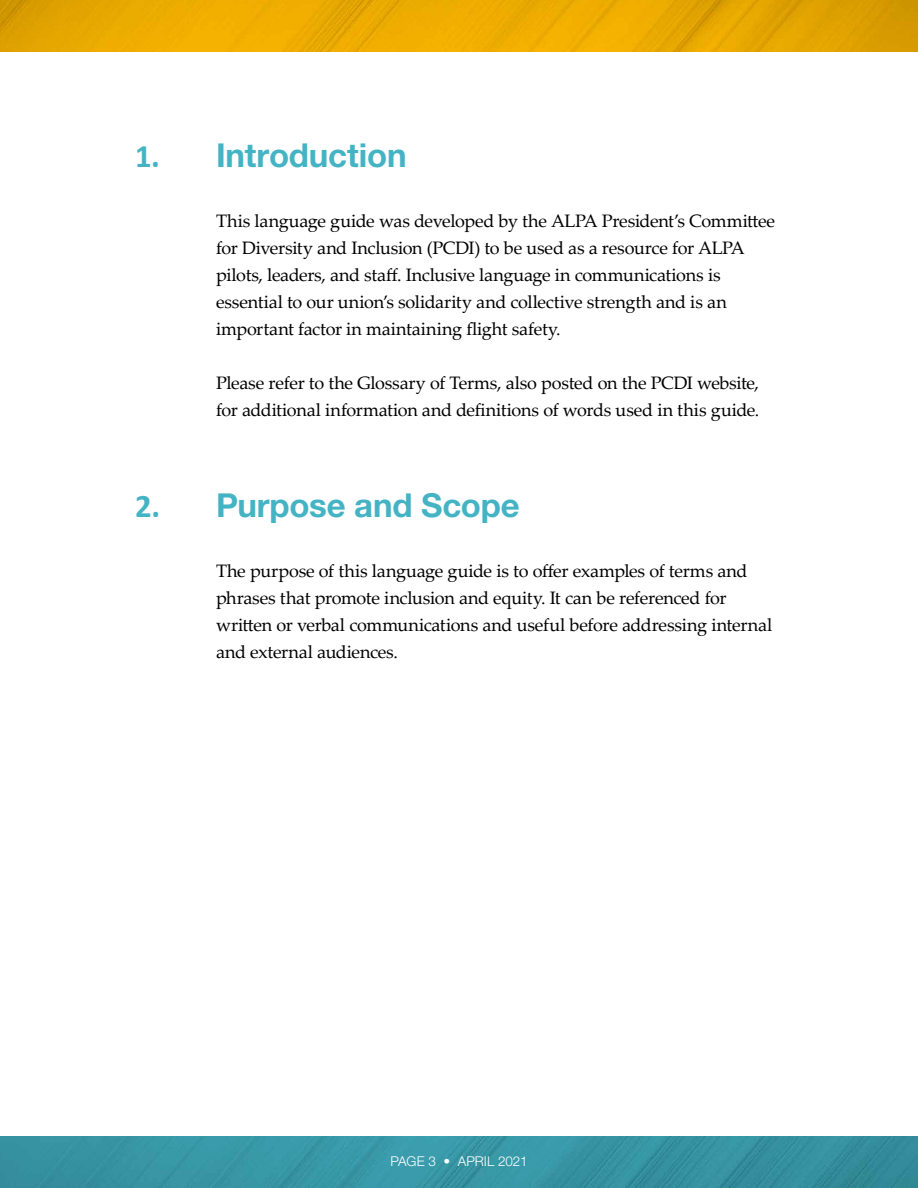
<style>
.page{position:relative;width:918px;height:1188px;background:#fff}
.page>*{position:absolute;margin:0;border:0;box-sizing:border-box;transform-origin:0 0}
.t1{font:700 33px "Helvetica Neue LT Std";letter-spacing:-.005em;color:#44b4c4}
.t2{font:18px/27px "Palatino Linotype";letter-spacing:-.015em;color:#000}
.t3{font:300 13.5px "Helvetica Neue LT Std";color:#fff}
.s1{font-family:"Calibri"}
</style>
<div class="page">
<img style="left:0;top:1136px;width:918px;height:52px">
<img style="left:0;top:0;width:918px;height:52px">
<h1 class="t1" style="left:135px;top:134px;width:273px"><span class="s1">1.</span> Introduction</h1>
<p class="t2" style="left:216px;top:207px;width:561px">This language guide was developed by the ALPA President’s Committee for Diversity and Inclusion (PCDI) to be used as a resource for ALPA pilots, leaders, and staff. Inclusive language in communications is essential to our union’s solidarity and collective strength and is an important factor in maintaining flight safety.</p>
<p class="t2" style="left:216px;top:369px;width:545px">Please refer to the Glossary of Terms, also posted on the PCDI website, for additional information and definitions of words used in this guide.</p>
<h1 class="t1" style="left:135px;top:484px;width:386px"><span class="s1">2.</span> Purpose and Scope</h1>
<p class="t2" style="left:216px;top:557px;width:558px">The purpose of this language guide is to offer examples of terms and phrases that promote inclusion and equity. It can be referenced for written or verbal communications and useful before addressing internal and external audiences.</p>
<p class="t3" style="left:390px;top:1153px;width:139px">PAGE 3 • APRIL 2021</p>
</div>
